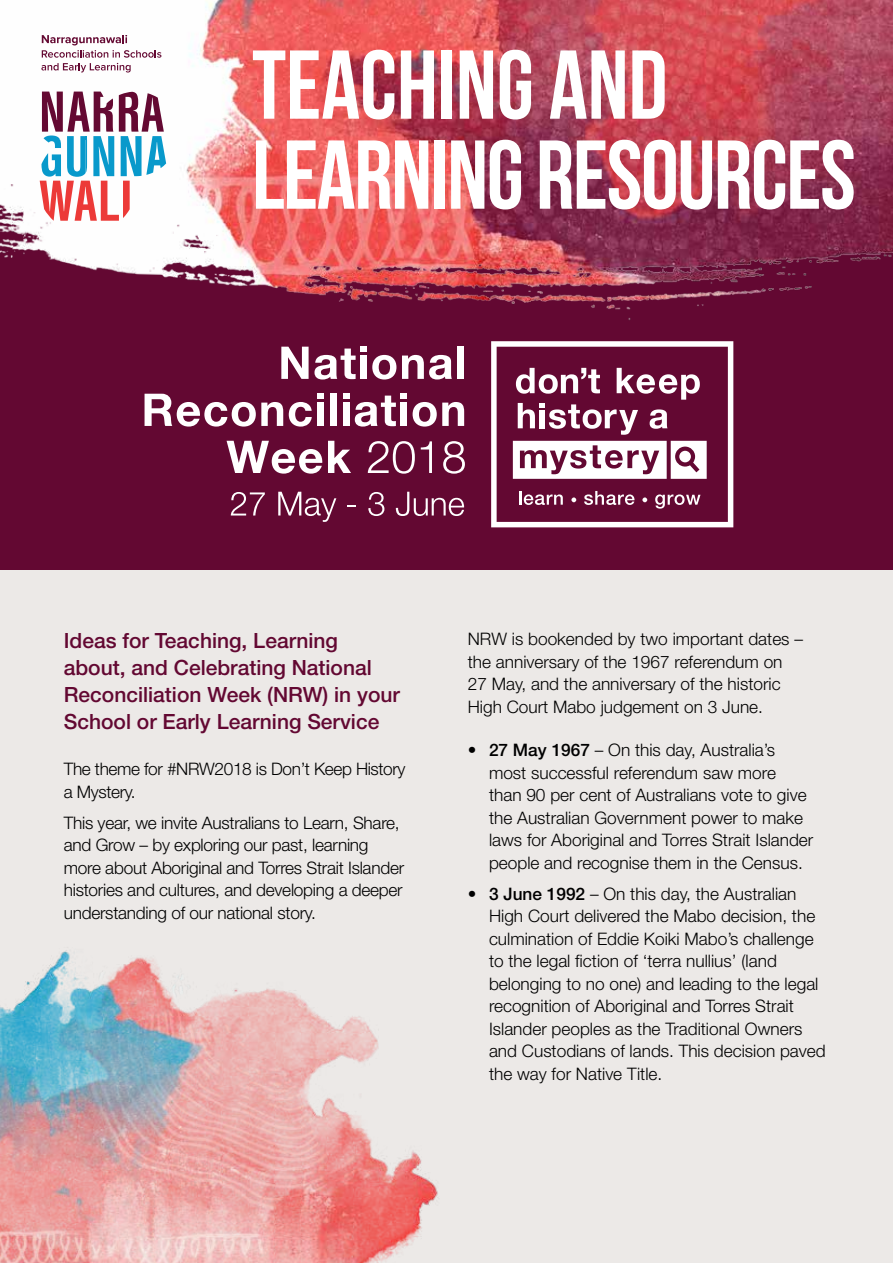
<style>
.page{position:relative;width:893px;height:1263px;background:#fff}
.page>*{position:absolute;margin:0;border:0;box-sizing:border-box;transform-origin:0 0}
.t1{font:97.5px/90px "Bebas Neue";letter-spacing:-.015em;color:#fff}
.t2{font:500 21px/27px "Helvetica Neue";color:#630832}
.t3{font:300 17.25px/22.5px "Helvetica Neue";color:#000}
.t4{font:300 17.25px/22.5px "Helvetica Neue";letter-spacing:-.02em;color:#000}
.s1{font-weight:500}
</style>
<div class="page">
<div style="left:0;top:494px;width:893px;height:769px;background:#ece9e7"></div>
<div style="left:0;top:170px;width:893px;height:400px;background:#630832"></div>
<img style="left:0;top:0;width:893px;height:366px">
<svg style="left:491px;top:341px;width:242px;height:186px"></svg>
<svg style="left:281px;top:347px;width:115px;height:32px"></svg>
<svg style="left:402px;top:355px;width:50px;height:24px"></svg>
<div style="left:458px;top:347px;width:6px;height:32px;background:#fff"></div>
<svg style="left:145px;top:394px;width:138px;height:33px"></svg>
<svg style="left:289px;top:394px;width:34px;height:33px"></svg>
<div style="left:317px;top:403px;width:6px;height:23px;background:#fff"></div>
<div style="left:330px;top:394px;width:6px;height:32px;background:#fff"></div>
<div style="left:343px;top:403px;width:6px;height:23px;background:#fff"></div>
<svg style="left:343px;top:394px;width:6px;height:5px"></svg>
<svg style="left:355px;top:394px;width:52px;height:33px"></svg>
<div style="left:400px;top:403px;width:7px;height:23px;background:#fff"></div>
<svg style="left:413px;top:402px;width:51px;height:25px"></svg>
<svg style="left:227px;top:441px;width:124px;height:33px"></svg>
<svg style="left:368px;top:441px;width:47px;height:33px"></svg>
<svg style="left:421px;top:441px;width:11px;height:32px"></svg>
<svg style="left:443px;top:441px;width:22px;height:33px"></svg>
<svg style="left:231px;top:492px;width:34px;height:23px"></svg>
<svg style="left:278px;top:492px;width:58px;height:30px"></svg>
<svg style="left:348px;top:505px;width:8px;height:2px"></svg>
<svg style="left:368px;top:492px;width:16px;height:24px"></svg>
<svg style="left:396px;top:492px;width:68px;height:24px"></svg>
<img style="left:0;top:950px;width:438px;height:313px">
<svg style="left:40px;top:92px;width:126px;height:129px"></svg>
<svg style="left:41px;top:35px;width:120px;height:38px"></svg>
<h1 class="t1" style="left:252px;top:39px;width:605px">TEACHING AND<br>LEARNING RESOURCES</h1>
<p class="t2" style="left:64px;top:627px;width:338px">Ideas for Teaching, Learning about, and Celebrating National<br>Reconciliation Week (NRW) in your<br>School or Early Learning Service</p>
<p class="t4" style="left:64px;top:758px;width:343px">The theme for #NRW2018 is Don’t Keep History a Mystery.</p>
<p class="t3" style="left:64px;top:811px;width:342px">This year, we invite Australians to Learn, Share, and Grow – by exploring our past, learning more about Aboriginal and Torres Strait Islander histories and cultures, and developing a deeper understanding of our national story.</p>
<p class="t3" style="left:468px;top:627px;width:337px">NRW is bookended by two important dates – the anniversary of the 1967 referendum on 27 May, and the anniversary of the historic High Court Mabo judgement on 3 June.</p>
<p class="t3" style="left:489px;top:738px;width:326px;text-indent:-21px">• <span class="s1">27 May 1967</span> – On this day, Australia’s most successful referendum saw more<br>than 90 per cent of Australians vote to give the Australian Government power to make laws for Aboriginal and Torres Strait Islander people and recognise them in the Census.</p>
<p class="t3" style="left:489px;top:882px;width:338px;text-indent:-21px">• <span class="s1">3 June 1992</span> – On this day, the Australian High Court delivered the Mabo decision, the culmination of Eddie Koiki Mabo’s challenge to the legal fiction of ‘terra nullius’ (land belonging to no one) and leading to the legal recognition of Aboriginal and Torres Strait Islander peoples as the Traditional Owners and Custodians of lands. This decision paved the way for Native Title.</p>
</div>
